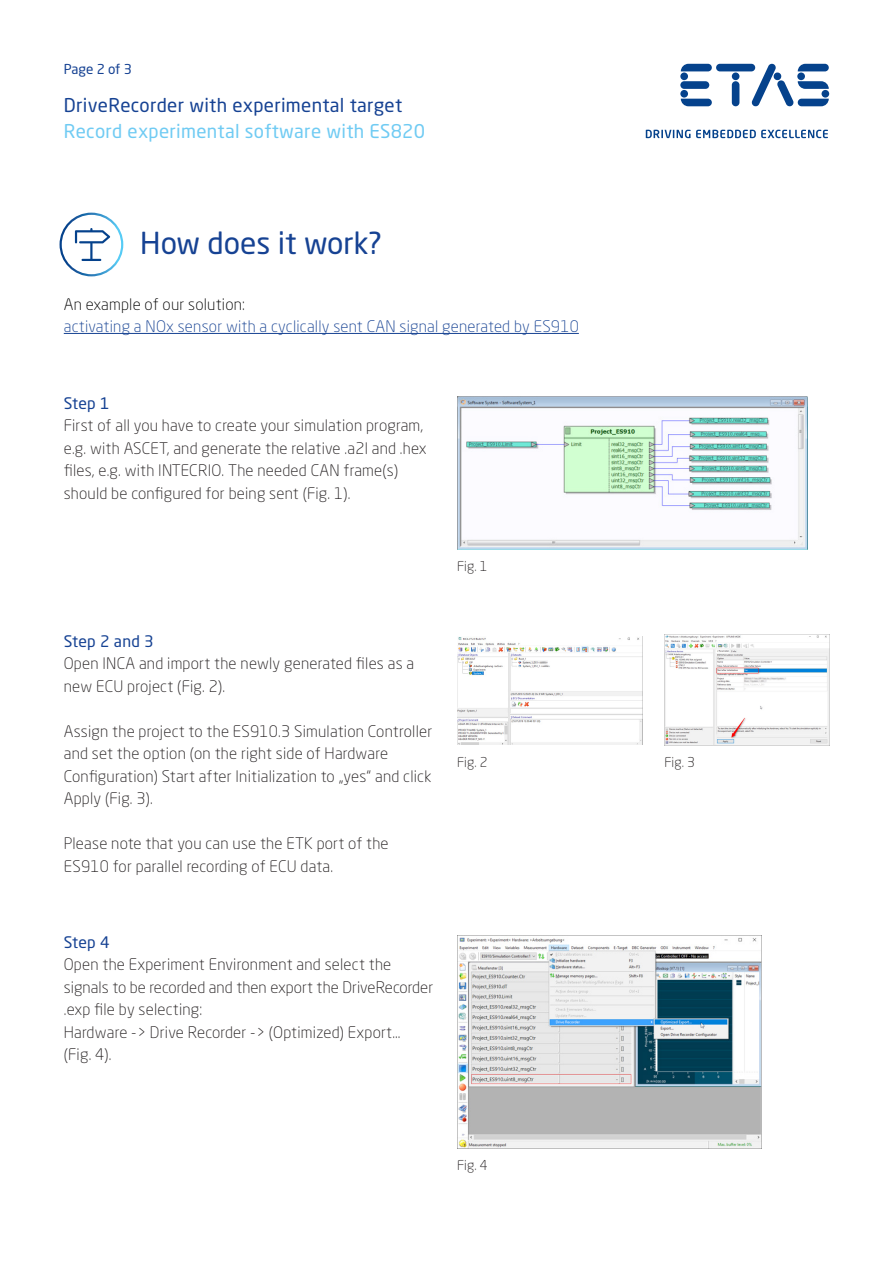
<style>
.page{position:relative;width:893px;height:1263px;background:#fff}
.page>*{position:absolute;margin:0;border:0;box-sizing:border-box;transform-origin:0 0}
.t1{font:30px "Neo Sans W1 G";color:#164293}
.Translated_Article{font:18.75px "Neo Sans W1 G";letter-spacing:.015em;color:#164293}
.Translated_Article-2{font:18.75px "Neo Sans W1 G";letter-spacing:.015em;color:#70cbf3}
.t2{font:300 15.75px/22.5px "Neo Sans W1 G";letter-spacing:.015em;color:#231f20}
.t3{font:300 15.75px "Neo Sans W1 G";letter-spacing:.015em;color:#164293}
.t4{font:300 15.75px "Neo Sans W1 G";letter-spacing:.015em;color:#000}
.t5{font:15.75px "Neo Sans W1 G";letter-spacing:.015em;color:#164293}
.t6{font:300 13.5px "Neo Sans W1 G";letter-spacing:.01em;color:#231f20}
.t7{font:13.5px "Neo Sans W1 G";letter-spacing:-.01em;color:#164293}
</style>
<div class="page">
<svg style="left:646px;top:130px;width:182px;height:8px"></svg>
<svg style="left:680px;top:64px;width:149px;height:43px"></svg>
<img style="left:457px;top:396px;width:351px;height:153px">
<img style="left:457px;top:935px;width:305px;height:213px">
<img style="left:457px;top:637px;width:185px;height:107px">
<img style="left:664px;top:635px;width:165px;height:111px">
<hr style="left:64px;top:333px;width:515px;height:1px;background:#164293">
<svg style="left:60px;top:213px;width:63px;height:63px"></svg>
<p class="t7" style="left:64px;top:61px;width:70px">Page 2 of 3</p>
<p class="Translated_Article" style="left:64px;top:94px;width:340px">DriveRecorder with experimental target</p>
<p class="Translated_Article-2" style="left:64px;top:120px;width:363px">Record experimental software with ES820</p>
<p class="t1" style="left:140px;top:225px;width:243px">How does it work?</p>
<p class="t4" style="left:64px;top:294px;width:183px">An example of our solution:</p>
<p class="t3" style="left:64px;top:317px;width:517px">activating a NOx sensor with a cyclically sent CAN signal generated by ES910</p>
<p class="t5" style="left:64px;top:393px;width:47px">Step 1</p>
<p class="t2" style="left:64px;top:414px;width:364px">First of all you have to create your simulation program, e.g. with ASCET, and generate the relative .a2l and .hex files, e.g. with INTECRIO. The needed CAN frame(s) should be configured for being sent (Fig. 1).</p>
<p class="t5" style="left:64px;top:631px;width:91px">Step 2 and 3</p>
<p class="t2" style="left:64px;top:652px;width:352px">Open INCA and import the newly generated files as a new ECU project (Fig. 2).</p>
<p class="t2" style="left:64px;top:719px;width:370px">Assign the project to the ES910.3 Simulation Controller and set the option (on the right side of Hardware Configuration) Start after Initialization to „yes“ and click Apply (Fig. 3).</p>
<p class="t2" style="left:64px;top:832px;width:326px">Please note that you can use the ETK port of the<br>ES910 for parallel recording of ECU data.</p>
<p class="t5" style="left:64px;top:932px;width:47px">Step 4</p>
<p class="t2" style="left:64px;top:953px;width:371px">Open the Experiment Environment and select the signals to be recorded and then export the DriveRecorder .exp file by selecting:</p>
<p class="t2" style="left:64px;top:1020px;width:338px">Hardware -&gt; Drive Recorder -&gt; (Optimized) Export… (Fig. 4).</p>
<p class="t6" style="left:457px;top:558px;width:32px">Fig. 1</p>
<p class="t6" style="left:457px;top:754px;width:32px">Fig. 2</p>
<p class="t6" style="left:664px;top:754px;width:32px">Fig. 3</p>
<p class="t6" style="left:457px;top:1156px;width:32px">Fig. 4</p>
</div>
